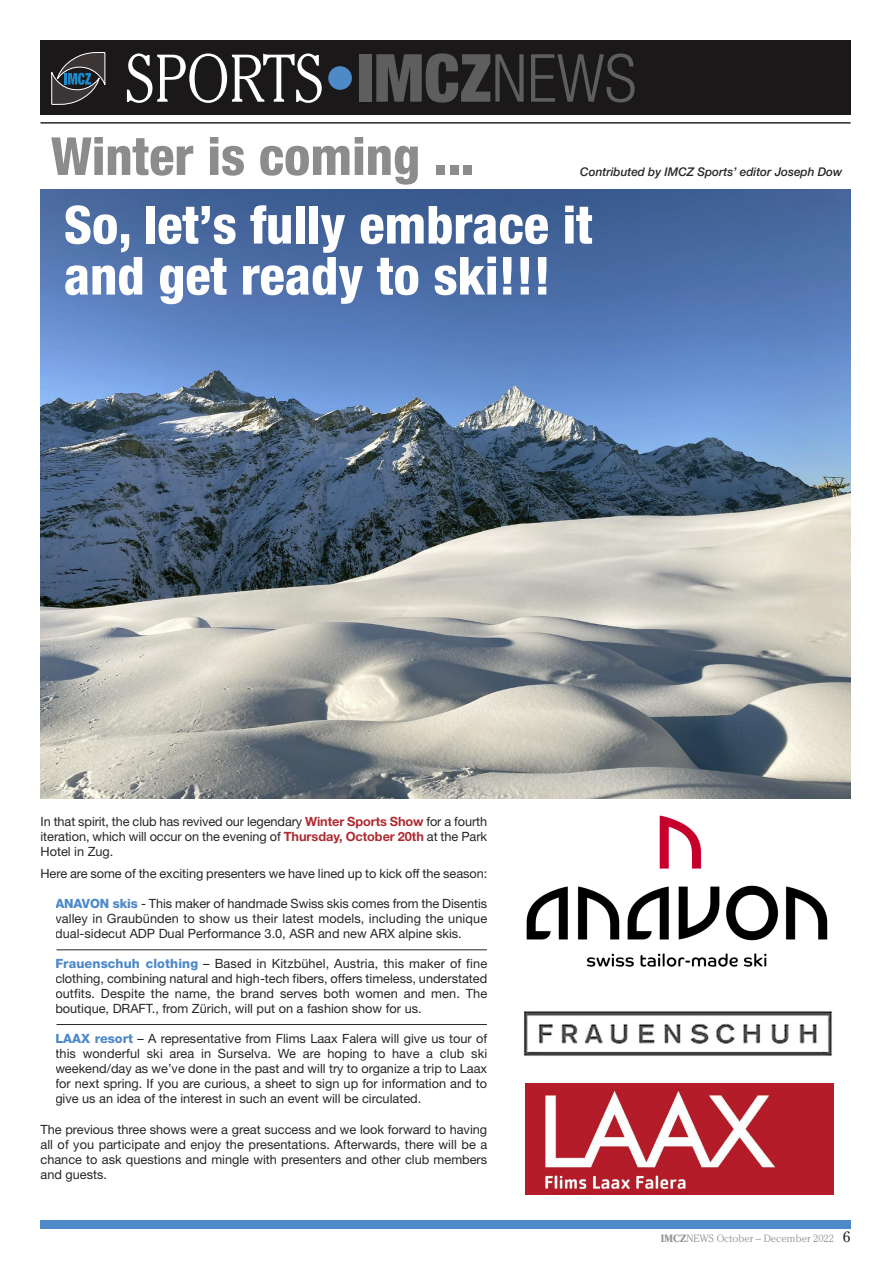
<style>
.page{position:relative;width:893px;height:1263px;background:#fff}
.page>*{position:absolute;margin:0;border:0;box-sizing:border-box;transform-origin:0 0}
.t1{font:300 66.9px "Cheltenham";color:#fff;scale:.87 1}
.t2{font:800 condensed 52.5px/51px "Helvetica Neue";color:#fff}
.t3{font:800 condensed 52.5px "Helvetica Neue";color:#8d8c8c}
.t4{font:12.75px/15px "Helvetica Neue";color:#272627;text-align:justify}
.t5{font:italic 500 12px "Helvetica Neue";color:#272627}
.t6{font:300 10.5px "Cheltenham";color:#939393}
.s1{font-family:"Helvetica Neue";font-weight:900;font-stretch:condensed;font-size:66.3px;color:#4e89c8}
.s2{font-family:"Helvetica Neue";font-weight:900;font-stretch:condensed;font-size:66.3px;color:#5f5e5e}
.s3{font-family:"Helvetica Neue";font-stretch:condensed;font-size:66.3px;color:#5f5e5e}
.s4{font-weight:700;color:#ae2a30}
.s5{font-weight:800;color:#4e89c8}
.s6{font-weight:700}
.s7{font-weight:400;font-size:15px;color:#272627}
</style>
<div class="page">
<img style="left:40px;top:190px;width:811px;height:609px">
<div style="left:40px;top:41px;width:810px;height:74px;background:#1b1819"></div>
<svg style="left:51px;top:52px;width:54px;height:53px"></svg>
<hr style="left:40px;top:122px;width:810px;height:2px;background:#272627">
<div style="left:41px;top:1220px;width:810px;height:9px;background:#4e89c8"></div>
<img style="left:526px;top:815px;width:302px;height:152px">
<img style="left:523px;top:1011px;width:310px;height:46px">
<img style="left:525px;top:1084px;width:308px;height:111px">
<hr style="left:57px;top:949px;width:430px;height:1px;background:#272627">
<hr style="left:57px;top:1024px;width:430px;height:1px;background:#272627">
<h1 class="t1" style="left:126px;top:52px;width:589px">SPORTS<span class="s1">•</span><span class="s2">IMCZ</span><span class="s3">NEWS</span></h1>
<h2 class="t3" style="left:51px;top:137px;width:425px">Winter is coming ...</h2>
<p class="t5" style="left:580px;top:168px;width:264px">Contributed by IMCZ Sports’ editor Joseph Dow</p>
<h2 class="t2" style="left:64px;top:204px;width:530px">So, let’s fully embrace it and get ready to ski!!!</h2>
<p class="t4" style="left:40px;top:815px;width:448px">In that spirit, the club has revived our legendary <span class="s4">Winter Sports Show</span> for a fourth iteration, which will occur on the evening of <span class="s4">Thursday, October 20th</span> at the Park Hotel in Zug.</p>
<p class="t4" style="left:40px;top:868px;width:448px">Here are some of the exciting presenters we have lined up to kick off the season:</p>
<p class="t4" style="left:55px;top:898px;width:433px"><span class="s5">ANAVON skis</span> - This maker of handmade Swiss skis comes from the Disentis valley in Graubünden to show us their latest models, including the unique dual-sidecut ADP Dual Performance 3.0, ASR and new ARX alpine skis.</p>
<p class="t4" style="left:55px;top:958px;width:433px"><span class="s5">Frauenschuh clothing</span> – Based in Kitzbühel, Austria, this maker of fine clothing, combining natural and high-tech fibers, offers timeless, understated outfits. Despite the name, the brand serves both women and men. The boutique, DRAFT., from Zürich, will put on a fashion show for us.</p>
<p class="t4" style="left:55px;top:1033px;width:433px"><span class="s5">LAAX resort</span> – A representative from Flims Laax Falera will give us tour of this wonderful ski area in Surselva. We are hoping to have a club ski weekend/day as we’ve done in the past and will try to organize a trip to Laax for next spring. If you are curious, a sheet to sign up for information and to give us an idea of the interest in such an event will be circulated.</p>
<p class="t4" style="left:40px;top:1123px;width:448px">The previous three shows were a great success and we look forward to having all of you participate and enjoy the presentations. Afterwards, there will be a chance to ask questions and mingle with presenters and other club members and guests.</p>
<p class="t6" style="left:661px;top:1234px;width:191px"><span class="s6">IMCZ</span>NEWS October – December 2022 <span class="s7">6</span></p>
</div>
